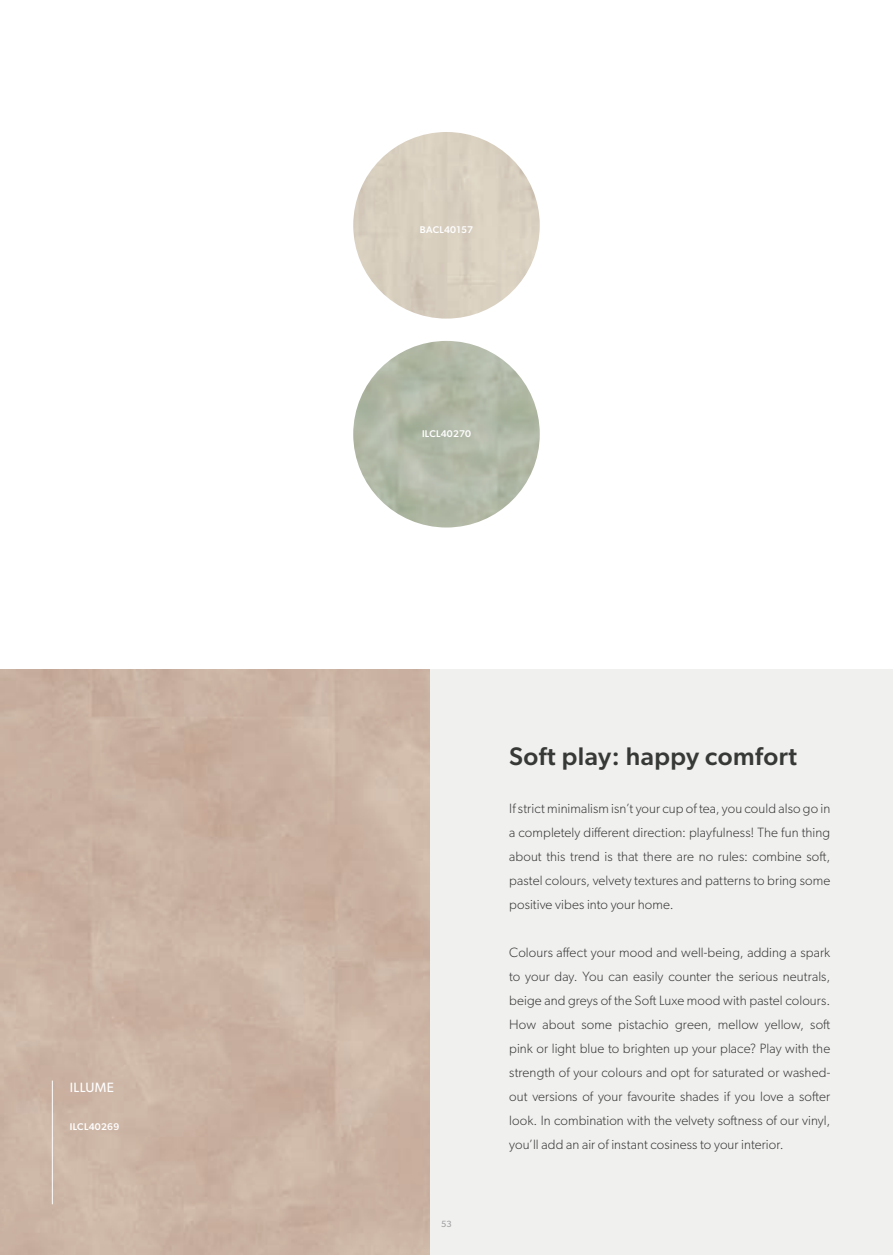
<style>
.page{position:relative;width:893px;height:1255px;background:#fff}
.page>*{position:absolute;margin:0;border:0;box-sizing:border-box;transform-origin:0 0}
.t1{font:500 25.5px "Gibson";letter-spacing:.02em;color:#373937}
.t2{font:300 13.5px/24px "Gibson";letter-spacing:.005em;color:#373937;text-align:justify}
.t3{font:13.5px "Gibson";letter-spacing:.025em;color:#fff}
.t4{font:500 9.75px "Gibson";letter-spacing:.03em;color:#fff}
.t5{font:9px "Gibson";color:#9d9e9e}
</style>
<div class="page">
<div style="left:429px;top:669px;width:464px;height:585px;background:#f0f0ef"></div>
<img style="left:353px;top:341px;width:187px;height:186px;border-radius:93px">
<div style="left:353px;top:132px;width:187px;height:186px;background:#d9d0c0;border-radius:93px"></div>
<p class="t3" style="left:70px;top:1079px;width:45px">ILLUME</p>
<p class="t4" style="left:70px;top:1120px;width:51px">ILCL40269</p>
<p class="t4" style="left:420px;top:224px;width:55px">BACL40157</p>
<p class="t4" style="left:422px;top:428px;width:50px">ILCL40270</p>
<p class="t5" style="left:441px;top:1218px;width:12px">53</p>
<h1 class="t1" style="left:509px;top:740px;width:289px">Soft play: happy comfort</h1>
<p class="t2" style="left:509px;top:796px;width:323px">If strict minimalism isn’t your cup of tea, you could also go in a completely different direction: playfulness! The fun thing about this trend is that there are no rules: combine soft, pastel colours, velvety textures and patterns to bring some positive vibes into your home.</p>
<p class="t2" style="left:509px;top:940px;width:323px">Colours affect your mood and well-being, adding a spark to your day. You can easily counter the serious neutrals, beige and greys of the Soft Luxe mood with pastel colours.<br>How about some pistachio green, mellow yellow, soft pink or light blue to brighten up your place? Play with the strength of your colours and opt for saturated or washed&shy;out versions of your favourite shades if you love a softer look. In combination with the velvety softness of our vinyl, you’ll add an air of instant cosiness to your interior.</p>
</div>
